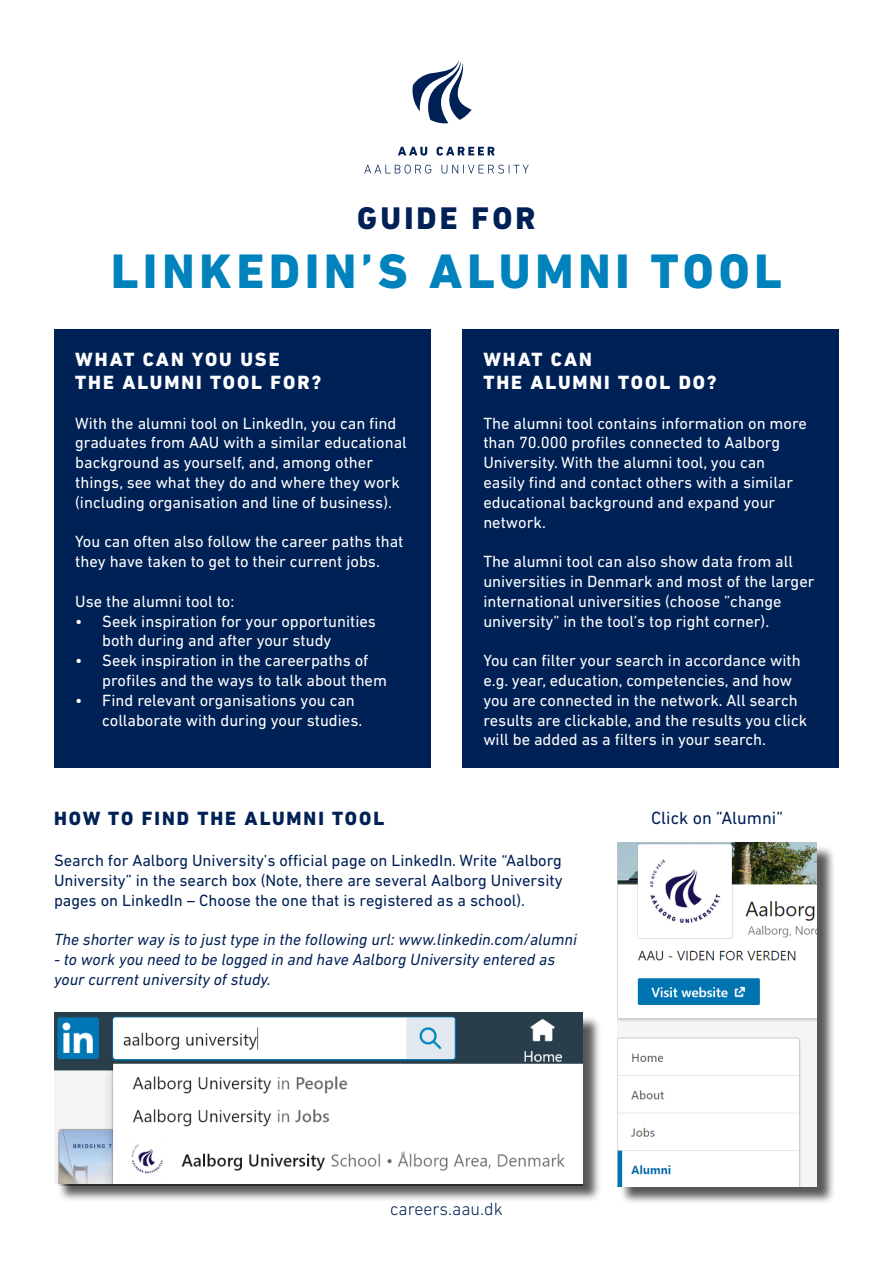
<style>
.page{position:relative;width:893px;height:1263px;background:#fff}
.page>*{position:absolute;margin:0;border:0;box-sizing:border-box;transform-origin:0 0}
.t1{font:800 49.2px "DIN Next LT Pro";letter-spacing:.1em;color:#0082bc}
.t2{font:800 31.8px "DIN Next LT Pro";letter-spacing:.1em;color:#002156}
.t3{font:800 19.5px "DIN Next LT Pro";letter-spacing:.1em;color:#fff}
.t4{font:800 19.5px "DIN Next LT Pro";letter-spacing:.1em;color:#002156}
.t5{font:18px "DIN Next LT Pro";color:#002156}
.t6{font:300 18px "DIN Next LT Pro";color:#002156}
.t7{font:16.5px/19.8px "DIN Next LT Pro";color:#fff}
.t8{font:16.5px/19.8px "DIN Next LT Pro";color:#002156;text-align:justify}
.t9{font:italic 16.5px/19.8px "DIN Next LT Pro";color:#002156}
</style>
<div class="page">
<svg style="left:398px;top:147px;width:29px;height:9px"></svg>
<svg style="left:437px;top:147px;width:58px;height:9px"></svg>
<svg style="left:364px;top:165px;width:67px;height:9px"></svg>
<svg style="left:442px;top:165px;width:87px;height:9px"></svg>
<svg style="left:412px;top:61px;width:60px;height:62px"></svg>
<div style="left:57px;top:1015px;width:544px;height:187px;background:#231f20;opacity:.75"></div>
<img style="left:55px;top:1013px;width:528px;height:171px">
<div style="left:619px;top:845px;width:216px;height:360px;background:#231f20;opacity:.75"></div>
<img style="left:617px;top:843px;width:200px;height:343px">
<div style="left:54px;top:330px;width:377px;height:438px;background:#002156"></div>
<div style="left:462px;top:330px;width:377px;height:438px;background:#002156"></div>
<p class="t2" style="left:357px;top:200px;width:180px">GUIDE FOR</p>
<p class="t1" style="left:111px;top:242px;width:672px">LINKEDIN’S ALUMNI TOOL</p>
<p class="t3" style="left:75px;top:347px;width:206px">WHAT CAN YOU USE</p>
<p class="t3" style="left:75px;top:371px;width:247px">THE ALUMNI TOOL FOR?</p>
<p class="t7" style="left:75px;top:413px;width:333px">With the alumni tool on LinkedIn, you can find graduates from AAU with a similar educational background as yourself, and, among other things, see what they do and where they work (including organisation and line of business).</p>
<p class="t7" style="left:75px;top:532px;width:330px">You can often also follow the career paths that they have taken to get to their current jobs.</p>
<p class="t7" style="left:75px;top:591px;width:161px">Use the alumni tool to:</p>
<p class="t7" style="left:102px;top:611px;width:275px;text-indent:-27px">• Seek inspiration for your opportunities both during and after your study</p>
<p class="t7" style="left:102px;top:650px;width:286px;text-indent:-27px">• Seek inspiration in the careerpaths of profiles and the ways to talk about them</p>
<p class="t7" style="left:102px;top:690px;width:262px;text-indent:-27px">• Find relevant organisations you can collaborate with during your studies.</p>
<p class="t3" style="left:483px;top:347px;width:110px">WHAT CAN</p>
<p class="t3" style="left:483px;top:371px;width:235px">THE ALUMNI TOOL DO?</p>
<p class="t7" style="left:483px;top:413px;width:325px">The alumni tool contains information on more than 70.000 profiles connected to Aalborg University. With the alumni tool, you can easily find and contact others with a similar educational background and expand your network.</p>
<p class="t7" style="left:483px;top:551px;width:333px">The alumni tool can also show data from all universities in Denmark and most of the larger international universities (choose ”change university” in the tool’s top right corner).</p>
<p class="t7" style="left:483px;top:650px;width:325px">You can filter your search in accordance with e.g. year, education, competencies, and how you are connected in the network. All search results are clickable, and the results you click will be added as a filters in your search.</p>
<p class="t4" style="left:54px;top:806px;width:332px">HOW TO FIND THE ALUMNI TOOL</p>
<p class="t8" style="left:54px;top:850px;width:510px">Search for Aalborg University’s official page on LinkedIn. Write “Aalborg University” in the search box (Note, there are several Aalborg University pages on LinkedIn – Choose the one that is registered as a school).</p>
<p class="t9" style="left:54px;top:930px;width:525px">The shorter way is to just type in the following url: www.linkedin.com/alumni</p>
<p class="t9" style="left:54px;top:949px;width:503px">- to work you need to be logged in and have Aalborg University entered as your current university of study.</p>
<p class="t5" style="left:651px;top:807px;width:133px">Click on ”Alumni”</p>
<p class="t6" style="left:390px;top:1198px;width:114px">careers.aau.dk</p>
</div>
